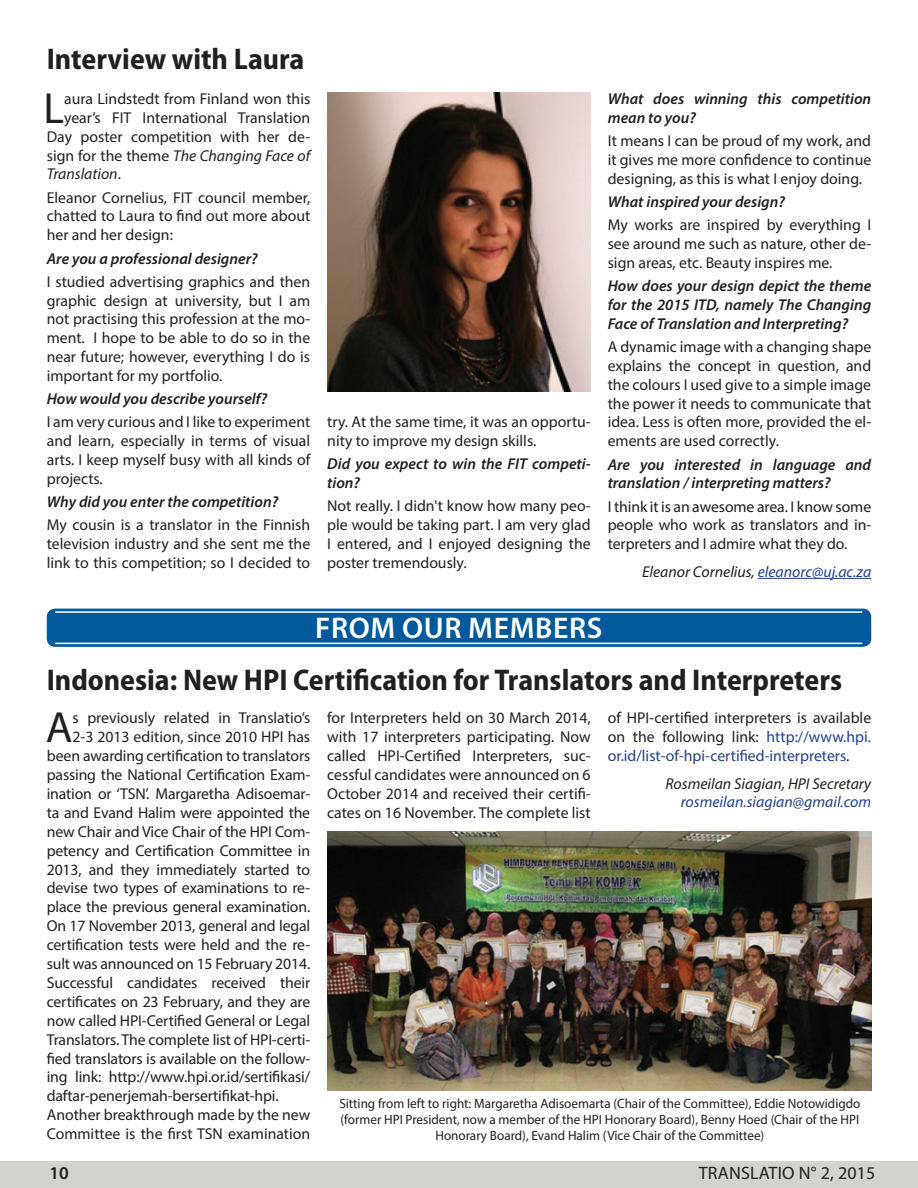
<style>
.page{position:relative;width:918px;height:1188px;background:#fff}
.page>*{position:absolute;margin:0;border:0;box-sizing:border-box;transform-origin:0 0}
.t1{font:43.8px "Myriad Pro";color:#231f20}
.t2{font:700 semi-condensed 30px "Myriad Pro";color:#231f20}
.t3{font:600 30px "Myriad Pro";letter-spacing:.02em;color:#fff}
.t4{font:18px "Myriad Pro";letter-spacing:.01em;color:#231f20}
.t5{font:600 18px "Myriad Pro";color:#231f20}
.t6{font:15.75px/18.9px "Myriad Pro";letter-spacing:-.005em;color:#231f20;text-align:justify}
.t7{font:italic 600 15.75px/18.9px "Myriad Pro";color:#231f20}
.t8{font:italic 15.75px "Myriad Pro";color:#231f20}
.t9{font:italic 15.75px "Myriad Pro";color:#253f8e}
.t10{font:13.5px/16.2px "Myriad Pro";color:#231f20;text-align:center}
.s1{font-style:normal}
.s2{color:#253f8e}
</style>
<div class="page">
<img style="left:328px;top:93px;width:263px;height:299px">
<hr style="left:758px;top:578px;width:113px;height:1px;background:#253f8e">
<div style="left:47px;top:609px;width:824px;height:38px;background:#00599b;border-radius:9px"></div>
<hr style="left:55px;top:611px;width:807px;height:2px;background:#fff">
<hr style="left:55px;top:643px;width:807px;height:1px;background:#fff">
<img style="left:327px;top:831px;width:544px;height:260px">
<div style="left:0;top:1161px;width:918px;height:27px;background:#d3d2cd"></div>
<h2 class="t2" style="left:47px;top:40px;width:259px">Interview with Laura</h2>
<h1 class="t1" style="left:43px;top:81px;width:22px">L</h1>
<p class="t6" style="left:64px;top:89px;width:248px">aura Lindstedt from Finland won this</p>
<p class="t6" style="left:64px;top:108px;width:248px">year’s FIT International Translation</p>
<p class="t6" style="left:47px;top:127px;width:265px">Day poster competition with her de-</p>
<p class="t8" style="left:47px;top:146px;width:265px"><span class="s1">sign for the theme</span> The Changing Face of</p>
<p class="t8" style="left:47px;top:164px;width:76px">Translation<span class="s1">.</span></p>
<p class="t6" style="left:47px;top:188px;width:265px">Eleanor Cornelius, FIT council member, chatted to Laura to find out more about her and her design:</p>
<p class="t7" style="left:47px;top:248px;width:212px">Are you a professional designer?</p>
<p class="t6" style="left:47px;top:272px;width:265px">I studied advertising graphics and then graphic design at university, but I am not practising this profession at the mo&shy;ment. I hope to be able to do so in the near future; however, everything I do is important for my portfolio.</p>
<p class="t7" style="left:47px;top:389px;width:222px">How would you describe yourself?</p>
<p class="t6" style="left:47px;top:413px;width:265px">I am very curious and I like to experiment and learn, especially in terms of visual arts. I keep myself busy with all kinds of projects.</p>
<p class="t7" style="left:47px;top:492px;width:233px">Why did you enter the competition?</p>
<p class="t6" style="left:47px;top:516px;width:265px">My cousin is a translator in the Finnish television industry and she sent me the link to this competition; so I decided to</p>
<p class="t6" style="left:327px;top:412px;width:265px">try. At the same time, it was an opportu&shy;nity to improve my design skills.</p>
<p class="t7" style="left:327px;top:454px;width:265px">Did you expect to win the FIT competi&shy;tion?</p>
<p class="t6" style="left:327px;top:496px;width:265px">Not really. I didn't know how many peo&shy;ple would be taking part. I am very glad I entered, and I enjoyed designing the poster tremendously.</p>
<p class="t7" style="left:608px;top:89px;width:265px">What does winning this competition mean to you?</p>
<p class="t6" style="left:608px;top:131px;width:265px">It means I can be proud of my work, and it gives me more confidence to continue designing, as this is what I enjoy doing.</p>
<p class="t7" style="left:608px;top:192px;width:179px">What inspired your design?</p>
<p class="t6" style="left:608px;top:215px;width:265px">My works are inspired by everything I see around me such as nature, other de&shy;sign areas, etc. Beauty inspires me.</p>
<p class="t7" style="left:608px;top:276px;width:265px;text-align:justify">How does your design depict the theme for the 2015 ITD, namely The Changing Face of Translation and Interpreting?</p>
<p class="t6" style="left:608px;top:337px;width:265px">A dynamic image with a changing shape explains the concept in question, and the colours I used give to a simple image the power it needs to communicate that idea. Less is often more, provided the el&shy;ements are used correctly.</p>
<p class="t7" style="left:608px;top:454px;width:265px">Are you interested in language and translation / interpreting matters?</p>
<p class="t6" style="left:608px;top:497px;width:265px">I think it is an awesome area. I know some people who work as translators and in&shy;terpreters and I admire what they do.</p>
<p class="t8" style="left:642px;top:562px;width:231px">Eleanor Cornelius, <span class="s2">eleanorc@uj.ac.za</span></p>
<h2 class="t3" style="left:315px;top:609px;width:289px">FROM OUR MEMBERS</h2>
<h2 class="t2" style="left:47px;top:661px;width:797px">Indonesia: New HPI Certification for Translators and Interpreters</h2>
<h1 class="t1" style="left:46px;top:701px;width:28px">A</h1>
<p class="t6" style="left:72px;top:708px;width:239px">s previously related in Translatio’s</p>
<p class="t6" style="left:72px;top:727px;width:239px">2-3 2013 edition, since 2010 HPI has</p>
<p class="t6" style="left:47px;top:746px;width:265px">been awarding certification to translators</p>
<p class="t6" style="left:47px;top:765px;width:265px">passing the National Certification Exam-</p>
<p class="t6" style="left:47px;top:784px;width:265px">ination or ‘TSN’. Margaretha Adisoemar-</p>
<p class="t6" style="left:47px;top:803px;width:265px">ta and Evand Halim were appointed the</p>
<p class="t6" style="left:47px;top:822px;width:265px">new Chair and Vice Chair of the HPI Com-</p>
<p class="t6" style="left:47px;top:841px;width:265px">petency and Certification Committee in</p>
<p class="t6" style="left:47px;top:860px;width:265px">2013, and they immediately started to</p>
<p class="t6" style="left:47px;top:878px;width:265px">devise two types of examinations to re-</p>
<p class="t6" style="left:47px;top:897px;width:265px">place the previous general examination.</p>
<p class="t6" style="left:47px;top:916px;width:265px">On 17 November 2013, general and legal</p>
<p class="t6" style="left:47px;top:935px;width:265px">certification tests were held and the re-</p>
<p class="t6" style="left:47px;top:954px;width:265px">sult was announced on 15 February 2014.</p>
<p class="t6" style="left:47px;top:973px;width:265px">Successful candidates received their</p>
<p class="t6" style="left:47px;top:992px;width:265px">certificates on 23 February, and they are</p>
<p class="t6" style="left:47px;top:1011px;width:265px">now called HPI-Certified General or Legal</p>
<p class="t6" style="left:47px;top:1030px;width:265px">Translators. The complete list of HPI-certi-</p>
<p class="t6" style="left:47px;top:1049px;width:265px">fied translators is available on the follow-</p>
<p class="t6" style="left:47px;top:1067px;width:265px">ing link: http://www.hpi.or.id/sertifikasi/</p>
<p class="t6" style="left:47px;top:1086px;width:233px">daftar-penerjemah-bersertifikat-hpi.</p>
<p class="t6" style="left:47px;top:1105px;width:265px">Another breakthrough made by the new</p>
<p class="t6" style="left:47px;top:1124px;width:265px">Committee is the first TSN examination</p>
<p class="t6" style="left:327px;top:708px;width:265px">for Interpreters held on 30 March 2014, with 17 interpreters participating. Now called HPI-Certified Interpreters, suc&shy;cessful candidates were announced on 6<br>October 2014 and received their certifi&shy;cates on 16 November. The complete list</p>
<p class="t6" style="left:608px;top:708px;width:265px">of HPI-certified interpreters is available on the following link: <span class="s2">http://www.hpi. or.id/list-of-hpi-certified-interpreters</span>.</p>
<p class="t8" style="left:665px;top:774px;width:207px">Rosmeilan Siagian, HPI Secretary</p>
<p class="t9" style="left:681px;top:792px;width:192px">rosmeilan.siagian@gmail.com</p>
<p class="t10" style="left:339px;top:1095px;width:523px">Sitting from left to right: Margaretha Adisoemarta (Chair of the Committee), Eddie Notowidigdo (former HPI President, now a member of the HPI Honorary Board), Benny Hoed (Chair of the HPI<br>Honorary Board), Evand Halim (Vice Chair of the Committee)</p>
<p class="t5" style="left:50px;top:1161px;width:21px">10</p>
<p class="t4" style="left:699px;top:1162px;width:178px">TRANSLATIO N° 2, 2015</p>
</div>
